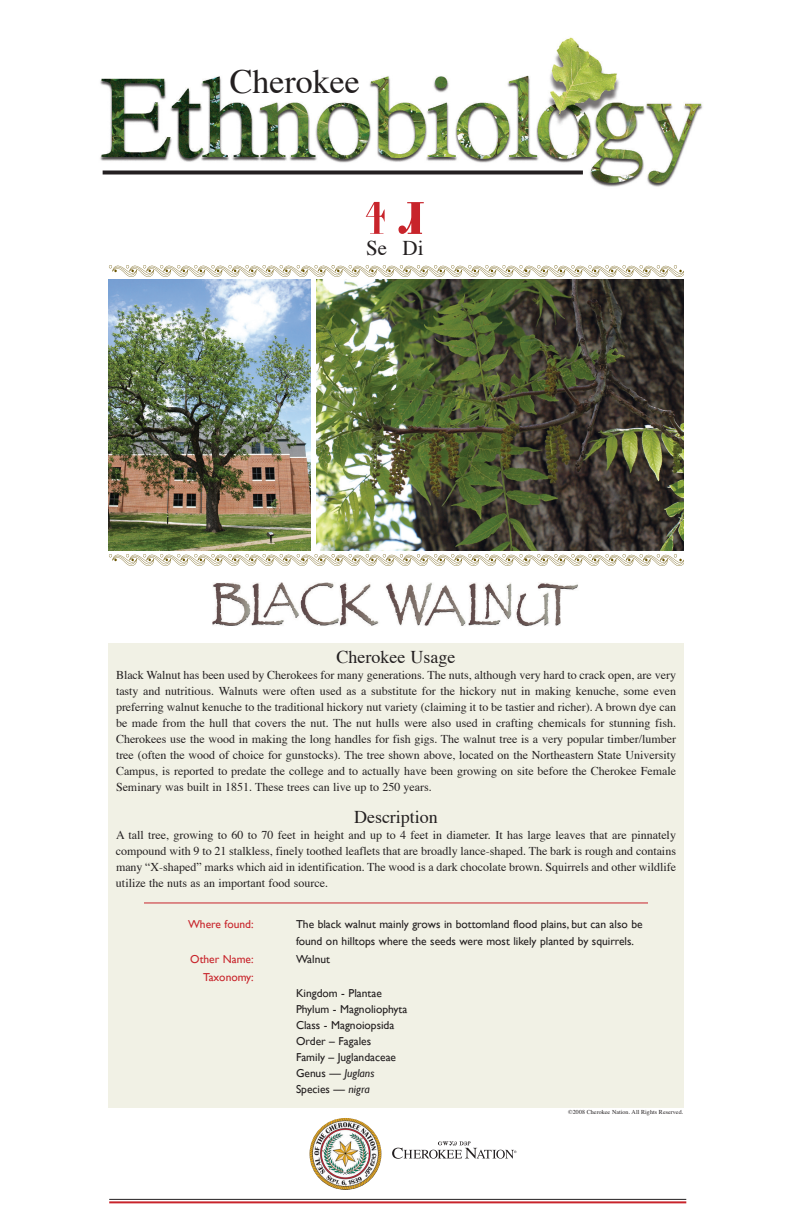
<style>
.page{position:relative;width:792px;height:1224px;background:#fff}
.page>*{position:absolute;margin:0;border:0;box-sizing:border-box;transform-origin:0 0}
.t1{font:34px "Times";color:#231f20}
.t2{font:21px "Times";color:#231f20}
.t3{font:18px "Times";color:#231f20}
.t4{font:12px/16px "Times";color:#231f20;text-align:justify}
.t5{font:11.5px/16px "Gill Sans";color:#231f20}
.t6{font:11.5px "Gill Sans";color:#c8242b}
.t7{font:6px "Times";letter-spacing:.01em;color:#231f20}
.s1{font-style:italic}
</style>
<div class="page">
<img style="left:100px;top:37px;width:603px;height:150px">
<img style="left:316px;top:280px;width:368px;height:271px">
<img style="left:108px;top:280px;width:203px;height:270px">
<div style="left:108px;top:643px;width:576px;height:465px;background:#f1f1e5"></div>
<img style="left:212px;top:583px;width:366px;height:43px">
<img style="left:109px;top:554px;width:575px;height:12px">
<img style="left:109px;top:265px;width:575px;height:12px">
<svg style="left:366px;top:202px;width:58px;height:32px"></svg>
<hr style="left:144px;top:902px;width:504px;height:1px;background:#c8242b">
<svg style="left:103px;top:170px;width:480px;height:4px;background:#3e3a3b"></svg>
<svg style="left:392px;top:1141px;width:124px;height:18px"></svg>
<img style="left:309px;top:1118px;width:72px;height:72px;border-radius:50%">
<hr style="left:109px;top:1201px;width:577px;height:2px;background:#c8242b">
<hr style="left:109px;top:1199px;width:577px;height:1px;background:#231f20">
<h1 class="t1" style="left:230px;top:68px;width:132px">Cherokee</h1>
<h2 class="t2" style="left:366px;top:239px;width:59px">Se Di</h2>
<h3 class="t3" style="left:337px;top:650px;width:120px">Cherokee Usage</h3>
<p class="t4" style="left:116px;top:668px;width:562px">Black Walnut has been used by Cherokees for many generations. The nuts, although very hard to crack open, are very tasty and nutritious. Walnuts were often used as a substitute for the hickory nut in making kenuche, some even preferring walnut kenuche to the traditional hickory nut variety (claiming it to be tastier and richer). A brown dye can be made from the hull that covers the nut. The nut hulls were also used in crafting chemicals for stunning fish.<br>Cherokees use the wood in making the long handles for fish gigs. The walnut tree is a very popular timber/lumber tree (often the wood of choice for gunstocks). The tree shown above, located on the Northeastern State University Campus, is reported to predate the college and to actually have been growing on site before the Cherokee Female Seminary was built in 1851. These trees can live up to 250 years.</p>
<h3 class="t3" style="left:354px;top:810px;width:85px">Description</h3>
<p class="t4" style="left:116px;top:828px;width:562px">A tall tree, growing to 60 to 70 feet in height and up to 4 feet in diameter. It has large leaves that are pinnately compound with 9 to 21 stalkless, finely toothed leaflets that are broadly lance-shaped. The bark is rough and contains many “X-shaped” marks which aid in identification. The wood is a dark chocolate brown. Squirrels and other wildlife utilize the nuts as an important food source.</p>
<p class="t6" style="left:188px;top:918px;width:67px">Where found:</p>
<p class="t5" style="left:296px;top:916px;width:348px;line-height:17px">The black walnut mainly grows in bottomland flood plains, but can also be found on hilltops where the seeds were most likely planted by squirrels.</p>
<p class="t6" style="left:190px;top:953px;width:65px">Other Name:</p>
<p class="t5" style="left:296px;top:951px;width:35px">Walnut</p>
<p class="t6" style="left:203px;top:971px;width:52px">Taxonomy:</p>
<p class="t5" style="left:296px;top:985px;width:113px">Kingdom - Plantae<br>Phylum - Magnoliophyta<br>Class - Magnoiopsida<br>Order – Fagales<br>Family – Juglandaceae<br>Genus — <span class="s1">Juglans<br></span>Species — <span class="s1">nigra</span></p>
<p class="t7" style="left:568px;top:1109px;width:116px">©2008 Cherokee Nation. All Rights Reserved.</p>
</div>
